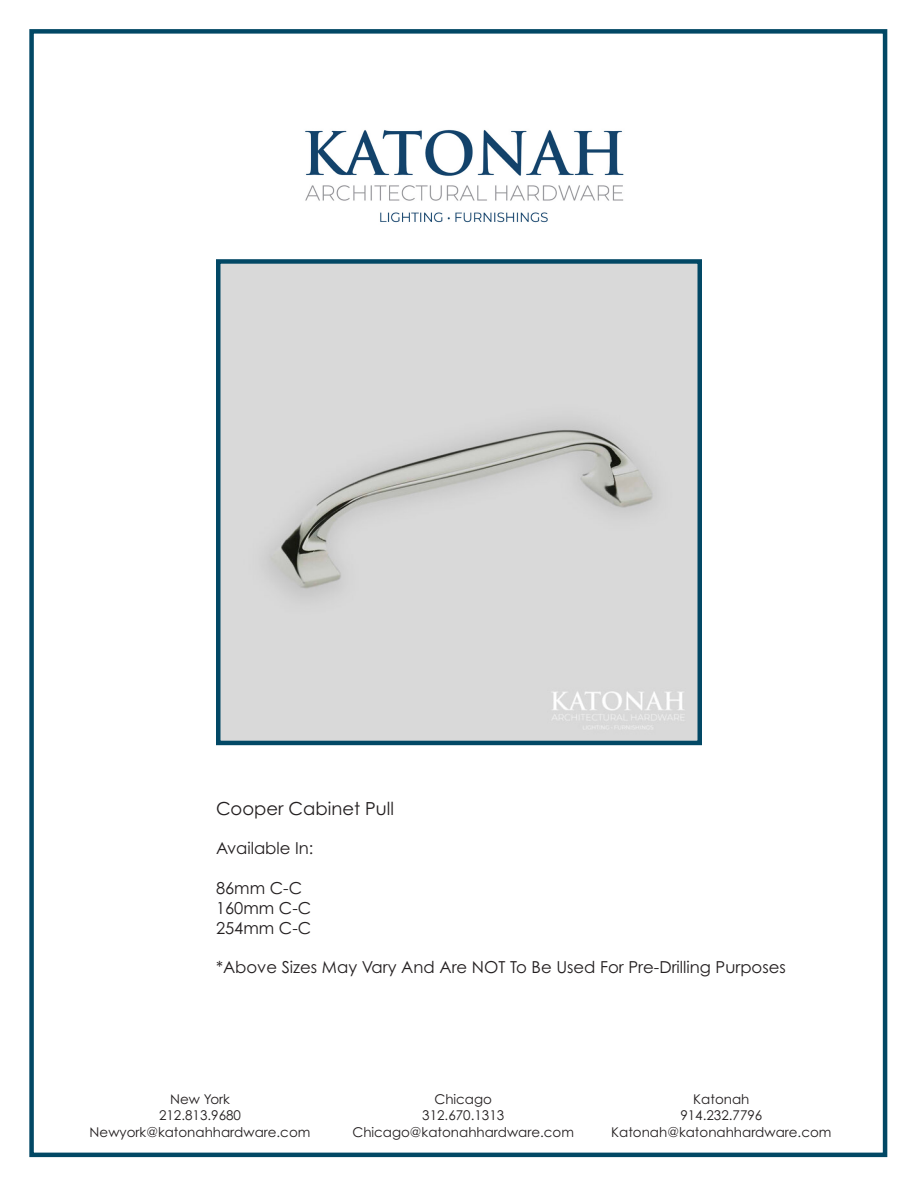
<style>
.page{position:relative;width:918px;height:1188px;background:#fff}
.page>*{position:absolute;margin:0;border:0;box-sizing:border-box;transform-origin:0 0}
.t1{font:18px "Century Gothic Pro";color:#231f20}
.t2{font:16.5px "Century Gothic Pro";color:#231f20}
.t3{font:13.5px "Century Gothic Pro";color:#231f20}
</style>
<div class="page">
<div style="left:29px;top:29px;width:858px;height:1128px;border:4px solid #024865"></div>
<img style="left:221px;top:264px;width:476px;height:476px">
<div style="left:216px;top:259px;width:486px;height:486px;border:4px solid #024865"></div>
<img style="left:305px;top:129px;width:319px;height:94px">
<p class="t1" style="left:216px;top:797px;width:179px">Cooper Cabinet Pull</p>
<p class="t2" style="left:216px;top:838px;width:99px">Available In:</p>
<p class="t2" style="left:216px;top:878px;width:88px">86mm C-C</p>
<p class="t2" style="left:216px;top:898px;width:97px">160mm C-C</p>
<p class="t2" style="left:216px;top:918px;width:97px">254mm C-C</p>
<p class="t2" style="left:216px;top:957px;width:571px">*Above Sizes May Vary And Are NOT To Be Used For Pre-Drilling Purposes</p>
<p class="t3" style="left:170px;top:1091px;width:61px">New York</p>
<p class="t3" style="left:159px;top:1107px;width:83px">212.813.9680</p>
<p class="t3" style="left:90px;top:1123px;width:222px">Newyork@katonahhardware.com</p>
<p class="t3" style="left:434px;top:1091px;width:59px">Chicago</p>
<p class="t3" style="left:422px;top:1107px;width:83px">312.670.1313</p>
<p class="t3" style="left:352px;top:1123px;width:223px">Chicago@katonahhardware.com</p>
<p class="t3" style="left:693px;top:1091px;width:58px">Katonah</p>
<p class="t3" style="left:680px;top:1107px;width:83px">914.232.7796</p>
<p class="t3" style="left:611px;top:1123px;width:222px">Katonah@katonahhardware.com</p>
</div>
